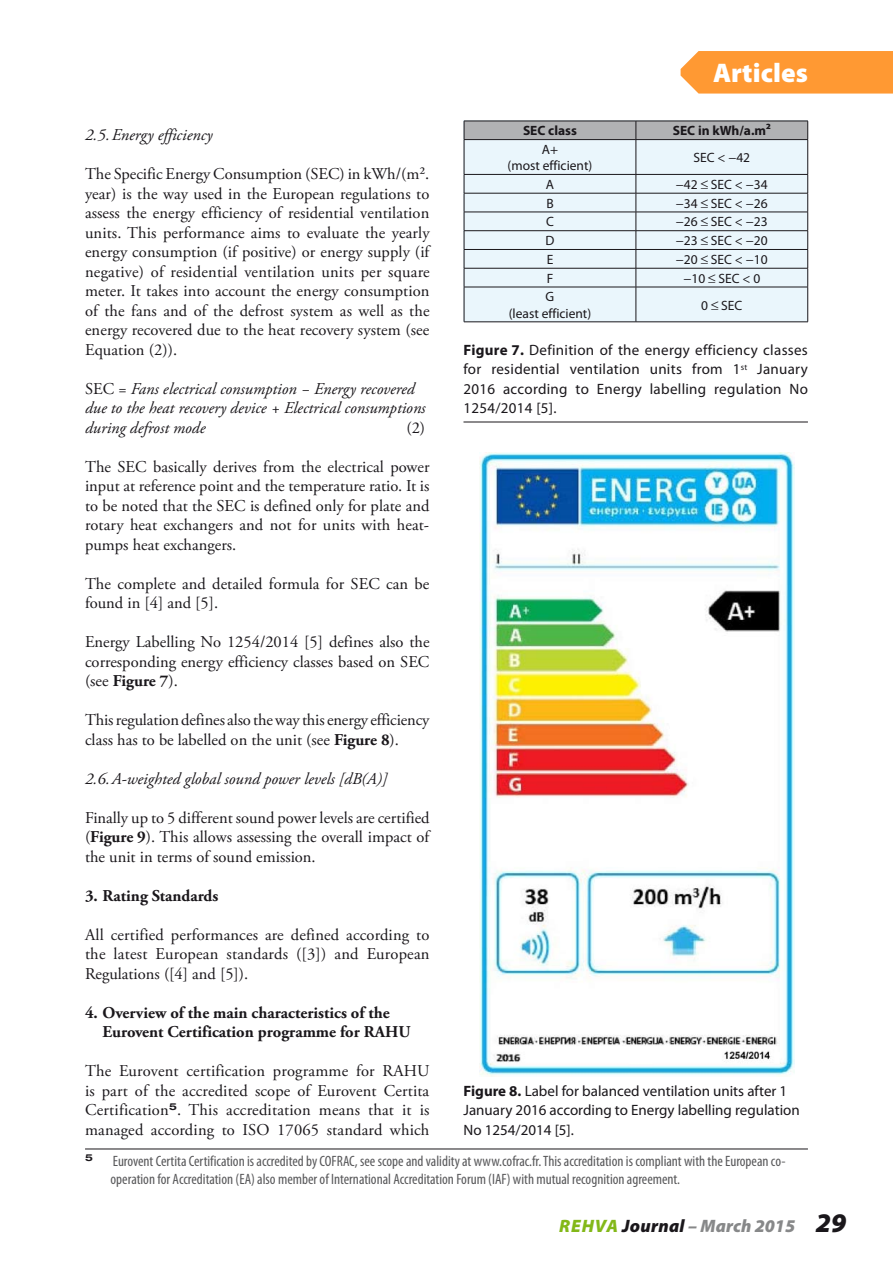
<style>
.page{position:relative;width:893px;height:1263px;background:#fff}
.page>*{position:absolute;margin:0;border:0;box-sizing:border-box;transform-origin:0 0}
.t1{font:900 27px "Myriad Pro";letter-spacing:.005em;color:#fff}
.t2{font:italic 900 18px "Myriad Pro";letter-spacing:.015em;color:#878889}
.t3{font:16.5px/19.5px "Adobe Garamond Pro";color:#1a171b;text-align:justify}
.t4{font:italic 16.5px/19.5px "Adobe Garamond Pro";color:#1a171b}
.t5{font:700 16.5px/19.5px "Adobe Garamond Pro";color:#1a171b}
.t6{font:condensed 15px/18px "Myriad Pro";color:#58585a}
.t7{font:15px/19.5px "Myriad Pro";letter-spacing:.02em;color:#1a171b;text-align:justify}
.t8{font:15px/19.5px "Myriad Pro";color:#1a171b}
.t9{font:13.5px/16.2px "Myriad Pro";color:#1a171b;text-align:center}
.t10{font:700 13.5px "Myriad Pro";color:#1a171b}
.t11{font:700 expanded 9.6px "Helvetica Neue LT Std";color:#1a171b}
.s1{font-style:normal}
.s2{font-weight:700}
.s3{color:#83b819}
.s4{color:#1a171b}
.s5{font-size:27px;color:#1a171b}
</style>
<div class="page">
<hr style="left:85px;top:1149px;width:723px;height:1px;background:#1a171b">
<hr style="left:463px;top:422px;width:345px;height:1px;background:#1a171b">
<div style="left:465px;top:140px;width:342px;height:182px;background:#eaf6fc"></div>
<div style="left:464px;top:121px;width:344px;height:18px;background:#b1b2b4"></div>
<hr style="left:464px;top:139px;width:172px;height:1px;background:#1a171b">
<hr style="left:464px;top:140px;width:1px;height:34px;background:#1a171b">
<hr style="left:636px;top:139px;width:172px;height:1px;background:#1a171b">
<hr style="left:636px;top:140px;width:1px;height:34px;background:#1a171b">
<hr style="left:807px;top:140px;width:1px;height:34px;background:#1a171b">
<hr style="left:464px;top:174px;width:172px;height:1px;background:#1a171b">
<hr style="left:636px;top:174px;width:172px;height:1px;background:#1a171b">
<hr style="left:464px;top:193px;width:172px;height:1px;background:#1a171b">
<hr style="left:636px;top:193px;width:172px;height:1px;background:#1a171b">
<hr style="left:464px;top:212px;width:172px;height:1px;background:#1a171b">
<hr style="left:636px;top:212px;width:172px;height:1px;background:#1a171b">
<hr style="left:464px;top:230px;width:172px;height:1px;background:#1a171b">
<hr style="left:636px;top:230px;width:172px;height:1px;background:#1a171b">
<hr style="left:464px;top:249px;width:172px;height:1px;background:#1a171b">
<hr style="left:636px;top:249px;width:172px;height:1px;background:#1a171b">
<hr style="left:464px;top:268px;width:172px;height:1px;background:#1a171b">
<svg style="left:464px;top:175px;width:1px;height:112px"></svg>
<hr style="left:636px;top:268px;width:172px;height:1px;background:#1a171b">
<svg style="left:636px;top:175px;width:1px;height:112px"></svg>
<svg style="left:807px;top:175px;width:1px;height:112px"></svg>
<hr style="left:464px;top:287px;width:172px;height:1px;background:#1a171b">
<hr style="left:464px;top:287px;width:1px;height:35px;background:#1a171b">
<hr style="left:636px;top:287px;width:172px;height:1px;background:#1a171b">
<hr style="left:636px;top:287px;width:1px;height:35px;background:#1a171b">
<hr style="left:807px;top:287px;width:1px;height:35px;background:#1a171b">
<hr style="left:464px;top:322px;width:172px;height:1px;background:#1a171b">
<hr style="left:636px;top:322px;width:172px;height:1px;background:#1a171b">
<img style="left:479px;top:452px;width:315px;height:624px">
<div style="left:681px;top:51px;width:212px;height:43px;background:#f93"></div>
<h1 class="t1" style="left:713px;top:54px;width:96px">Articles</h1>
<p class="t10" style="left:523px;top:122px;width:55px">SEC class</p>
<p class="t10" style="left:673px;top:122px;width:100px">SEC in kWh/a.m²</p>
<p class="t9" style="left:508px;top:141px;width:86px">A+<br>(most efficient)</p>
<p class="t9" style="left:693px;top:149px;width:58px">SEC &lt; −42</p>
<p class="t9" style="left:546px;top:176px;width:9px">A</p>
<p class="t9" style="left:676px;top:176px;width:93px">−42 ≤ SEC &lt; −34</p>
<p class="t9" style="left:546px;top:195px;width:9px">B</p>
<p class="t9" style="left:676px;top:195px;width:93px">−34 ≤ SEC &lt; −26</p>
<p class="t9" style="left:546px;top:214px;width:9px">C</p>
<p class="t9" style="left:676px;top:214px;width:93px">−26 ≤ SEC &lt; −23</p>
<p class="t9" style="left:545px;top:232px;width:10px">D</p>
<p class="t9" style="left:676px;top:232px;width:93px">−23 ≤ SEC &lt; −20</p>
<p class="t9" style="left:547px;top:251px;width:7px">E</p>
<p class="t9" style="left:676px;top:251px;width:93px">−20 ≤ SEC &lt; −10</p>
<p class="t9" style="left:547px;top:270px;width:6px">F</p>
<p class="t9" style="left:683px;top:270px;width:78px">−10 ≤ SEC &lt; 0</p>
<p class="t9" style="left:509px;top:289px;width:84px">G<br>(least efficient)</p>
<p class="t9" style="left:701px;top:297px;width:43px">0 ≤ SEC</p>
<p class="t4" style="left:85px;top:126px;width:129px">2.5. Energy efficiency</p>
<p class="t3" style="left:85px;top:165px;width:346px">The Specific Energy Consumption (SEC) in kWh/(m². year) is the way used in the European regulations to assess the energy efficiency of residential ventilation units. This performance aims to evaluate the yearly energy consumption (if positive) or energy supply (if negative) of residential ventilation units per square meter. It takes into account the energy consumption of the fans and of the defrost system as well as the energy recovered due to the heat recovery system (see Equation (2)).</p>
<p class="t4" style="left:85px;top:379px;width:342px"><span class="s1">SEC =</span> Fans electrical consumption − Energy recovered due to the heat recovery device + Electrical consumptions during defrost mode</p>
<p class="t7" style="left:463px;top:340px;width:346px"><span class="s2">Figure 7.</span> Definition of the energy efficiency classes for residential ventilation units from 1<sup>st</sup> January 2016 according to Energy labelling regulation No 1254/2014 [5].</p>
<p class="t3" style="left:406px;top:418px;width:20px">(2)</p>
<p class="t3" style="left:85px;top:457px;width:346px">The SEC basically derives from the electrical power input at reference point and the temperature ratio. It is to be noted that the SEC is defined only for plate and rotary heat exchangers and not for units with heat&shy;pumps heat exchangers.</p>
<p class="t3" style="left:85px;top:574px;width:346px">The complete and detailed formula for SEC can be found in [4] and [5].</p>
<p class="t3" style="left:85px;top:633px;width:346px">Energy Labelling No 1254/2014 [5] defines also the corresponding energy efficiency classes based on SEC (see <span class="s2">Figure 7</span>).</p>
<p class="t3" style="left:85px;top:711px;width:346px">This regulation defines also the way this energy efficiency class has to be labelled on the unit (see <span class="s2">Figure 8</span>).</p>
<p class="t4" style="left:85px;top:769px;width:304px">2.6. A-weighted global sound power levels [dB(A)]</p>
<p class="t3" style="left:85px;top:808px;width:346px">Finally up to 5 different sound power levels are certified (<span class="s2">Figure 9</span>). This allows assessing the overall impact of the unit in terms of sound emission.</p>
<p class="t5" style="left:85px;top:886px;width:135px">3. Rating Standards</p>
<p class="t3" style="left:85px;top:925px;width:346px">All certified performances are defined according to the latest European standards ([3]) and European Regulations ([4] and [5]).</p>
<p class="t5" style="left:103px;top:1003px;width:310px;text-indent:-18px">4. Overview of the main characteristics of the<br>Eurovent Certification programme for RAHU</p>
<p class="t3" style="left:85px;top:1062px;width:346px">The Eurovent certification programme for RAHU is part of the accredited scope of Eurovent Certita Certification<sup>5</sup>. This accreditation means that it is managed according to ISO 17065 standard which</p>
<p class="t11" style="left:85px;top:1152px;width:9px">5</p>
<p class="t6" style="left:111px;top:1152px;width:676px">Eurovent Certita Certification is accredited by COFRAC, see scope and validity at www.cofrac.fr.This accreditation is compliant with the European co&shy;operation for Accreditation (EA) also member of International Accreditation Forum (IAF) with mutual recognition agreement.</p>
<p class="t8" style="left:463px;top:1081px;width:338px"><span class="s2">Figure 8.</span> Label for balanced ventilation units after 1<br>January 2016 according to Energy labelling regulation<br>No 1254/2014 [5].</p>
<p class="t2" style="left:559px;top:1214px;width:288px"><span class="s3">REHVA</span> <span class="s4">Journal</span> – March 2015 <span class="s5">29</span></p>
</div>
